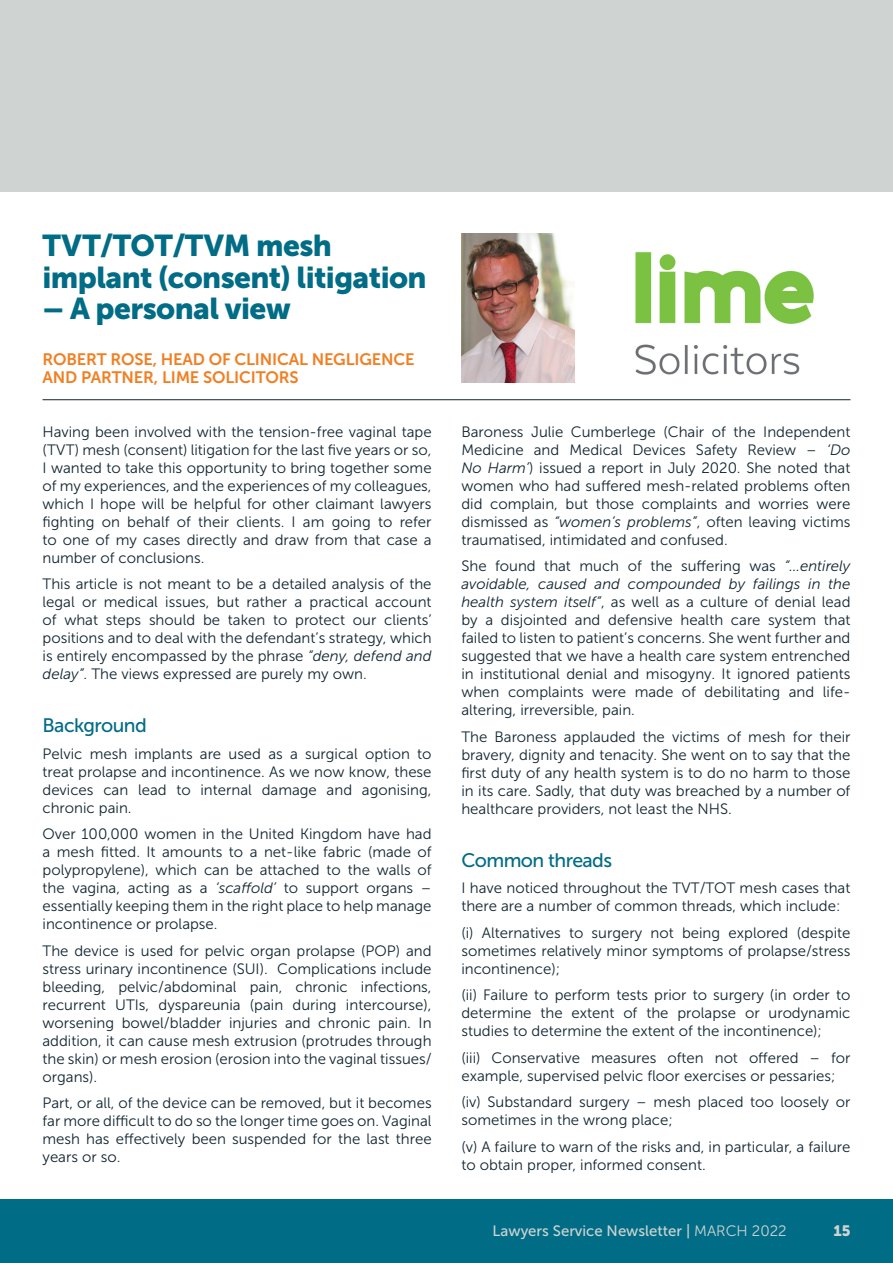
<style>
.page{position:relative;width:893px;height:1263px;background:#fff}
.page>*{position:absolute;margin:0;border:0;box-sizing:border-box;transform-origin:0 0}
.Article_title{font:30px/31.5px "Museo Sans 900";letter-spacing:-.02em;color:#006c85}
.t1{font:19.5px "Museo Sans 500";letter-spacing:-.03em;color:#006c85}
.Author___chambers{font:16.5px "Museo Sans 700";letter-spacing:-.01em;color:#f17f22}
.t2{font:15px/18px "Museo Sans 300";color:#112530;text-align:justify}
.t3{font:15px "Museo Sans 500";color:#cfd4d2}
.t4{font:15px "Museo Sans 900";color:#cfd4d2}
.s1{font-style:italic}
.s2{font-family:"Museo Sans 300"}
</style>
<div class="page">
<div style="left:0;top:1199px;width:893px;height:64px;background:#006c85"></div>
<div style="left:0;top:0;width:893px;height:191px;background:#cfd4d2"></div>
<hr style="left:43px;top:399px;width:807px;height:1px;background:#112530">
<img style="left:635px;top:252px;width:178px;height:123px">
<img style="left:461px;top:234px;width:113px;height:149px">
<p class="Article_title" style="left:43px;top:230px;width:386px">TVT/TOT/TVM mesh implant (consent) litigation</p>
<p class="Article_title" style="left:43px;top:293px;width:250px">– A personal view</p>
<p class="Author___chambers" style="left:43px;top:350px;width:374px">ROBERT ROSE, HEAD OF CLINICAL NEGLIGENCE</p>
<p class="Author___chambers" style="left:43px;top:368px;width:257px">AND PARTNER, LIME SOLICITORS</p>
<p class="t2" style="left:43px;top:422px;width:391px">Having been involved with the tension-free vaginal tape (TVT) mesh (consent) litigation for the last five years or so, I wanted to take this opportunity to bring together some of my experiences, and the experiences of my colleagues, which I hope will be helpful for other claimant lawyers fighting on behalf of their clients. I am going to refer to one of my cases directly and draw from that case a number of conclusions.</p>
<p class="t2" style="left:43px;top:575px;width:391px">This article is not meant to be a detailed analysis of the legal or medical issues, but rather a practical account of what steps should be taken to protect our clients’ positions and to deal with the defendant’s strategy, which is entirely encompassed by the phrase <span class="s1">“deny, defend and delay”</span>. The views expressed are purely my own.</p>
<p class="t1" style="left:43px;top:715px;width:106px">Background</p>
<p class="t2" style="left:43px;top:745px;width:391px">Pelvic mesh implants are used as a surgical option to treat prolapse and incontinence. As we now know, these devices can lead to internal damage and agonising, chronic pain.</p>
<p class="t2" style="left:43px;top:825px;width:391px">Over 100,000 women in the United Kingdom have had a mesh fitted. It amounts to a net-like fabric (made of polypropylene), which can be attached to the walls of the vagina, acting as a <span class="s1">‘scaffold’</span> to support organs – essentially keeping them in the right place to help manage incontinence or prolapse.</p>
<p class="t2" style="left:43px;top:942px;width:391px">The device is used for pelvic organ prolapse (POP) and stress urinary incontinence (SUI). Complications include bleeding, pelvic/abdominal pain, chronic infections, recurrent UTIs, dyspareunia (pain during intercourse), worsening bowel/bladder injuries and chronic pain. In addition, it can cause mesh extrusion (protrudes through the skin) or mesh erosion (erosion into the vaginal tissues/ organs).</p>
<p class="t2" style="left:43px;top:1094px;width:391px">Part, or all, of the device can be removed, but it becomes far more difficult to do so the longer time goes on. Vaginal mesh has effectively been suspended for the last three years or so.</p>
<p class="t2" style="left:461px;top:422px;width:391px">Baroness Julie Cumberlege (Chair of the Independent Medicine and Medical Devices Safety Review – <span class="s1">‘Do No Harm’</span>) issued a report in July 2020. She noted that women who had suffered mesh-related problems often did complain, but those complaints and worries were dismissed as <span class="s1">“women’s problems”</span>, often leaving victims traumatised, intimidated and confused.</p>
<p class="t2" style="left:461px;top:557px;width:391px">She found that much of the suffering was <span class="s1">“…entirely avoidable, caused and compounded by failings in the health system itself”</span>, as well as a culture of denial lead by a disjointed and defensive health care system that failed to listen to patient’s concerns. She went further and suggested that we have a health care system entrenched in institutional denial and misogyny. It ignored patients when complaints were made of debilitating and life&shy;altering, irreversible, pain.</p>
<p class="t2" style="left:461px;top:727px;width:391px">The Baroness applauded the victims of mesh for their bravery, dignity and tenacity. She went on to say that the first duty of any health system is to do no harm to those in its care. Sadly, that duty was breached by a number of healthcare providers, not least the NHS.</p>
<p class="t1" style="left:461px;top:849px;width:152px">Common threads</p>
<p class="t2" style="left:461px;top:879px;width:391px">I have noticed throughout the TVT/TOT mesh cases that there are a number of common threads, which include:</p>
<p class="t2" style="left:461px;top:924px;width:391px">(i) Alternatives to surgery not being explored (despite sometimes relatively minor symptoms of prolapse/stress incontinence);</p>
<p class="t2" style="left:461px;top:986px;width:391px">(ii) Failure to perform tests prior to surgery (in order to determine the extent of the prolapse or urodynamic studies to determine the extent of the incontinence);</p>
<p class="t2" style="left:461px;top:1049px;width:391px">(iii) Conservative measures often not offered – for example, supervised pelvic floor exercises or pessaries;</p>
<p class="t2" style="left:461px;top:1093px;width:391px">(iv) Substandard surgery – mesh placed too loosely or sometimes in the wrong place;</p>
<p class="t2" style="left:461px;top:1138px;width:391px">(v) A failure to warn of the risks and, in particular, a failure to obtain proper, informed consent.</p>
<p class="t3" style="left:493px;top:1222px;width:296px">Lawyers Service Newsletter | <span class="s2">MARCH 2022</span></p>
<p class="t4" style="left:833px;top:1222px;width:19px">15</p>
</div>
